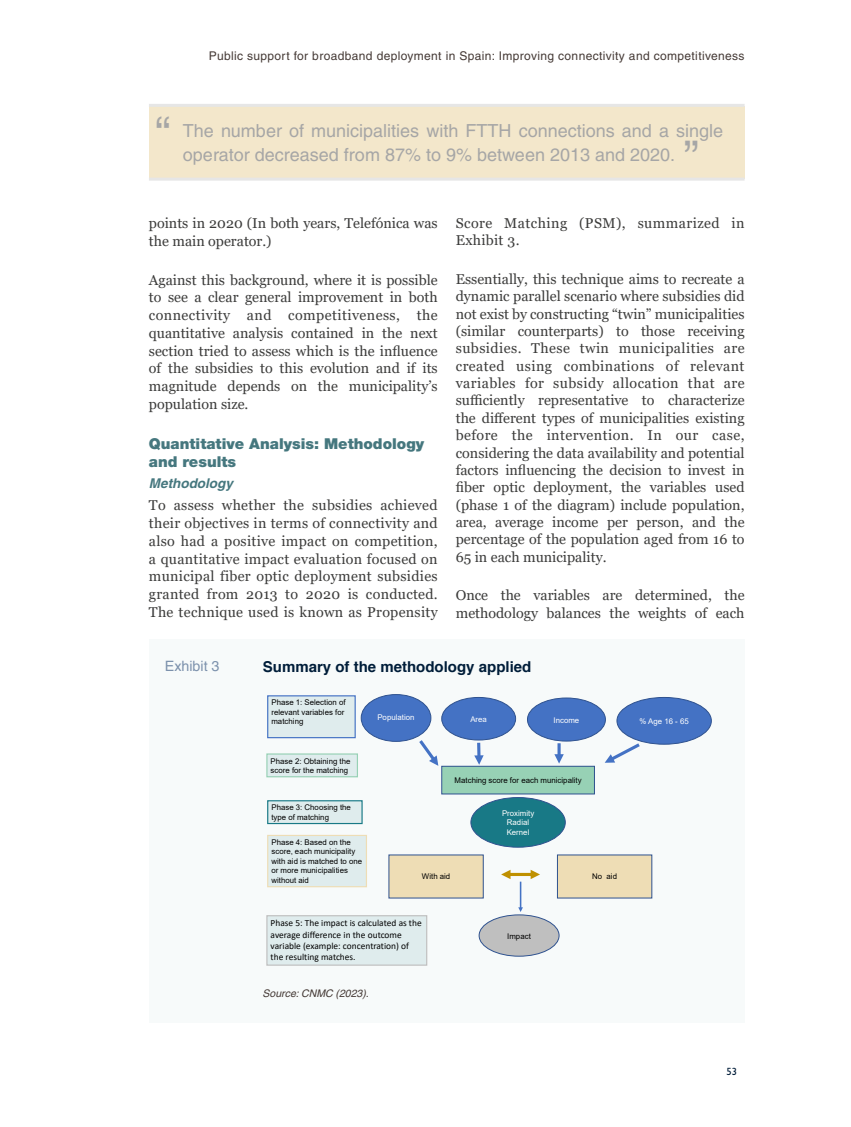
<style>
.page{position:relative;width:851px;height:1127px;background:#fff}
.page>*{position:absolute;margin:0;border:0;box-sizing:border-box;transform-origin:0 0}
.t1{font:45px "Helvetica";color:#a6a6a6}
.t2{font:18px/24px "Helvetica";color:#a6a6a6}
.t3{font:900 15px/18.6px "Helvetica Neue";color:#45777e}
.t4{font:700 15px "Helvetica";color:#001d39}
.t5{font:14.25px/17.4px "Georgia";color:#3c3c3b;text-align:justify}
.t6{font:14.25px/17.4px "Georgia";letter-spacing:.03em;color:#3c3c3b}
.t7{font:14.25px "Helvetica";color:#7c91ac}
.t8{font:italic 700 13.5px "Helvetica";color:#45777e}
.t9{font:12px "Helvetica";letter-spacing:.03em;color:#453a36}
.t10{font:italic 10.5px "Helvetica";color:#453a36}
.t11{font:500 10.5px "Gill Sans MT Std";color:#001d39}
.t12{font:9.45px/11.2px "Calibri";color:#000}
.t13{font:7.8px/9.4px "Arial";letter-spacing:.005em;color:#000}
.t14{font:7.8px/9.4px "Arial";letter-spacing:.005em;color:#fff;text-align:center}
</style>
<div class="page">
<div style="left:149px;top:106px;width:595px;height:73px;background:#f3e7cb"></div>
<hr style="left:149px;top:104px;width:595px;height:3px;background:#e6e6e6">
<hr style="left:149px;top:178px;width:595px;height:3px;background:#e6e6e6">
<div style="left:149px;top:639px;width:595px;height:384px;background:#f7fafa"></div>
<div style="left:441px;top:697px;width:74px;height:43px;background:#4472c4;border-radius:50%"></div>
<div style="left:441px;top:697px;width:75px;height:43px;border:1px solid #2f528f;border-radius:50%"></div>
<div style="left:617px;top:697px;width:94px;height:47px;background:#4472c4;border-radius:50%"></div>
<div style="left:616px;top:697px;width:95px;height:47px;border:1px solid #2f528f;border-radius:50%"></div>
<div style="left:361px;top:694px;width:70px;height:47px;background:#4472c4;border-radius:50%"></div>
<div style="left:361px;top:694px;width:70px;height:48px;border:1px solid #2f528f;border-radius:50%"></div>
<div style="left:527px;top:698px;width:78px;height:43px;background:#4472c4;border-radius:50%"></div>
<div style="left:527px;top:698px;width:78px;height:43px;border:1px solid #2f528f;border-radius:50%"></div>
<div style="left:441px;top:766px;width:153px;height:28px;background:#97d1b5"></div>
<div style="left:441px;top:766px;width:153px;height:28px;border:1px solid #2f528f"></div>
<div style="left:471px;top:797px;width:94px;height:50px;background:#187986;border-radius:50%"></div>
<div style="left:470px;top:797px;width:95px;height:50px;border:1px solid #2f528f;border-radius:50%"></div>
<div style="left:388px;top:855px;width:95px;height:43px;background:#eeddb5"></div>
<div style="left:557px;top:855px;width:95px;height:43px;background:#eeddb5"></div>
<div style="left:479px;top:915px;width:80px;height:41px;background:#bfbfbf;border-radius:50%"></div>
<div style="left:479px;top:914px;width:80px;height:42px;border:1px solid #2f528f;border-radius:50%"></div>
<div style="left:268px;top:696px;width:87px;height:42px;background:#dfeced"></div>
<div style="left:267px;top:695px;width:89px;height:43px;border:1px solid #4472c4"></div>
<svg style="left:416px;top:737px;width:22px;height:29px"></svg>
<hr style="left:477px;top:743px;width:3px;height:14px;background:#4472c4">
<svg style="left:474px;top:755px;width:9px;height:10px"></svg>
<svg style="left:554px;top:743px;width:9px;height:20px"></svg>
<svg style="left:604px;top:740px;width:39px;height:23px"></svg>
<div style="left:267px;top:754px;width:90px;height:23px;background:#dfeced"></div>
<div style="left:266px;top:753px;width:92px;height:24px;border:1px solid #97d1b5"></div>
<div style="left:268px;top:801px;width:94px;height:22px;background:#dfeced"></div>
<div style="left:267px;top:800px;width:95px;height:24px;border:1px solid #187986"></div>
<div style="left:267px;top:835px;width:100px;height:52px;background:#dfeced;border:1px solid #eeddb5"></div>
<hr style="left:509px;top:873px;width:23px;height:3px;background:#bf9000">
<svg style="left:530px;top:870px;width:10px;height:9px"></svg>
<svg style="left:501px;top:870px;width:9px;height:9px"></svg>
<div style="left:266px;top:915px;width:161px;height:51px;background:#dfeced;border:1px solid #bfbfbf"></div>
<hr style="left:519px;top:881px;width:2px;height:27px;background:#4472c4">
<svg style="left:518px;top:907px;width:5px;height:5px"></svg>
<p class="t9" style="left:209px;top:49px;width:537px">Public support for broadband deployment in Spain: Improving connectivity and competitiveness</p>
<h1 class="t1" style="left:155px;top:107px;width:16px">“</h1>
<p class="t2" style="left:183px;top:118px;width:541px">The number of municipalities with FTTH connections and a single operator decreased from 87% to 9% between 2013 and 2020.</p>
<h1 class="t1" style="left:684px;top:131px;width:16px">”</h1>
<p class="t5" style="left:149px;top:214px;width:290px">points in 2020 (In both years, Telefónica was the main operator.)</p>
<p class="t5" style="left:149px;top:271px;width:290px">Against this background, where it is possible to see a clear general improvement in both connectivity and competitiveness, the quantitative analysis contained in the next section tried to assess which is the influence of the subsidies to this evolution and if its magnitude depends on the municipality’s population size.</p>
<p class="t3" style="left:149px;top:434px;width:277px">Quantitative Analysis: Methodology and results</p>
<p class="t8" style="left:149px;top:475px;width:85px">Methodology</p>
<p class="t5" style="left:149px;top:497px;width:290px">To assess whether the subsidies achieved their objectives in terms of connectivity and also had a positive impact on competition, a quantitative impact evaluation focused on municipal fiber optic deployment subsidies granted from 2013 to 2020 is conducted.<br>The technique used is known as Propensity</p>
<p class="t6" style="left:455px;top:214px;width:290px">Score Matching (PSM), summarized in<br>Exhibit 3.</p>
<p class="t5" style="left:455px;top:270px;width:290px">Essentially, this technique aims to recreate a dynamic parallel scenario where subsidies did not exist by constructing “twin” municipalities (similar counterparts) to those receiving subsidies. These twin municipalities are created using combinations of relevant variables for subsidy allocation that are sufficiently representative to characterize the different types of municipalities existing before the intervention. In our case, considering the data availability and potential factors influencing the decision to invest in fiber optic deployment, the variables used (phase 1 of the diagram) include population, area, average income per person, and the percentage of the population aged from 16 to 65 in each municipality.</p>
<p class="t5" style="left:455px;top:587px;width:290px">Once the variables are determined, the methodology balances the weights of each</p>
<p class="t7" style="left:165px;top:657px;width:56px">Exhibit 3</p>
<p class="t4" style="left:263px;top:657px;width:270px">Summary of the methodology applied</p>
<p class="t13" style="left:271px;top:698px;width:76px">Phase 1: Selection of relevant variables for matching</p>
<p class="t13" style="left:270px;top:756px;width:81px">Phase 2: Obtaining the score for the matching</p>
<p class="t13" style="left:271px;top:803px;width:81px">Phase 3: Choosing the type of matching</p>
<p class="t13" style="left:271px;top:837px;width:92px">Phase 4: Based on the score, each municipality with aid is matched to one or more municipalities without aid</p>
<p class="t12" style="left:270px;top:917px;width:153px">Phase 5: The impact is calculated as the average difference in the outcome variable (example: concentration) of the resulting matches.</p>
<p class="t14" style="left:377px;top:713px;width:39px">Population</p>
<p class="t14" style="left:553px;top:715px;width:27px">Income</p>
<p class="t14" style="left:470px;top:714px;width:18px">Area</p>
<p class="t14" style="left:639px;top:716px;width:51px">% Age 16 - 65</p>
<p class="t13" style="left:454px;top:775px;width:129px">Matching score for each municipality</p>
<p class="t14" style="left:502px;top:808px;width:34px">Proximity<br>Radial<br>Kernel</p>
<p class="t13" style="left:422px;top:872px;width:30px">With aid</p>
<p class="t13" style="left:592px;top:872px;width:26px">No aid</p>
<p class="t13" style="left:507px;top:931px;width:25px">Impact</p>
<p class="t10" style="left:262px;top:987px;width:108px">Source: CNMC (2023).</p>
<p class="t11" style="left:726px;top:1065px;width:12px">53</p>
</div>
